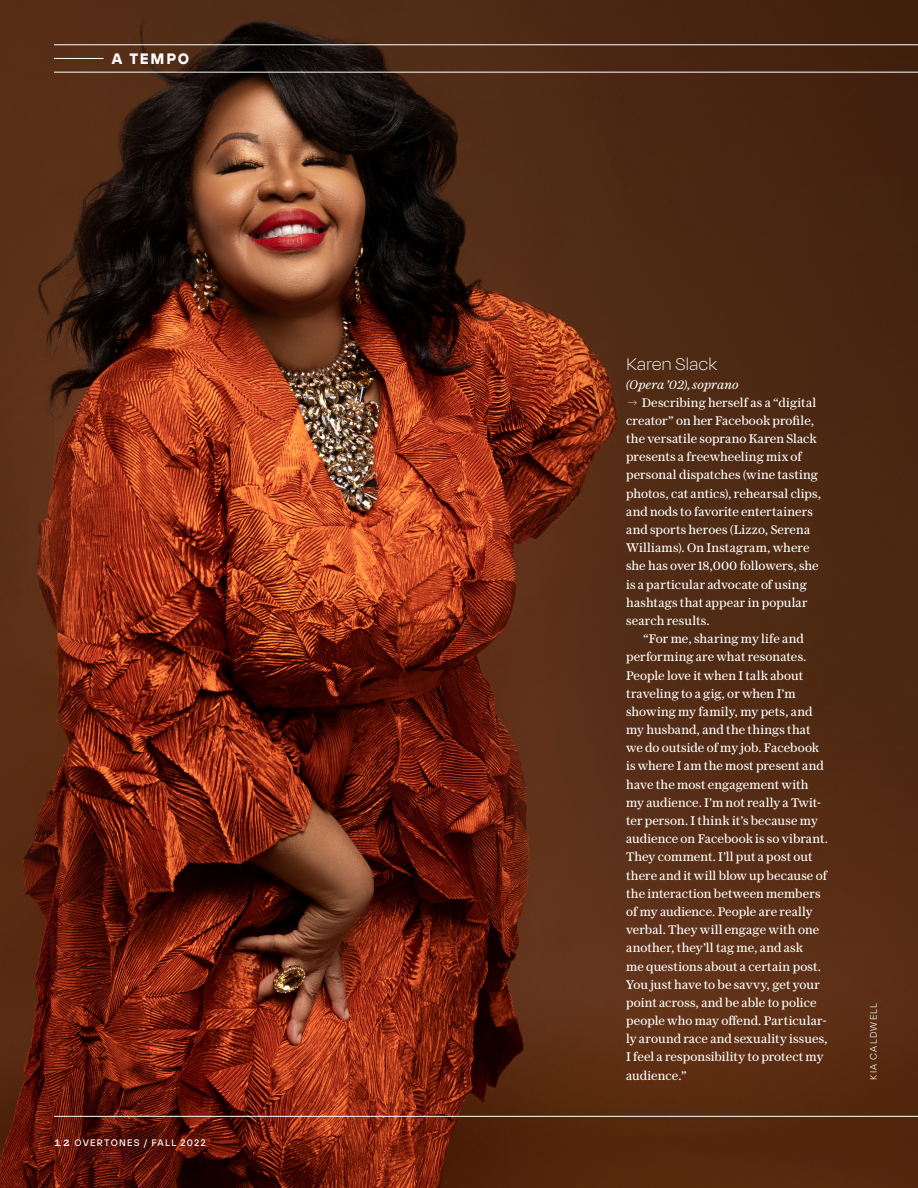
<style>
.page{position:relative;width:918px;height:1188px;background:#fff}
.page>*{position:absolute;margin:0;border:0;box-sizing:border-box;transform-origin:0 0}
.Body_Copy{font:100 19.5px "Degular";letter-spacing:-.01em;color:#fff}
.t1{font:700 15px "TT Hoves";letter-spacing:.115em;color:#fff}
.Body_Copy-2{font:12.3px/18.1px "Austin News Text";letter-spacing:.005em;color:#fff}
.Body_Copy-3{font:italic 12.3px "Austin News Text";letter-spacing:.01em;color:#fff}
.Body_Copy-4{font:700 11.25px "Pitch";color:#fff}
.t2{font:500 9.3px "TT Hoves";letter-spacing:.125em;color:#fff}
.t3{font:300 9.3px "TT Hoves";letter-spacing:.125em;color:#fff}
.s1{font-family:"TT Hoves";font-weight:100}
</style>
<div class="page">
<img style="left:0;top:0;width:918px;height:1188px">
<hr style="left:54px;top:1116px;width:864px;height:1px;background:#fff">
<hr style="left:54px;top:58px;width:50px;height:1px;background:#fff">
<hr style="left:54px;top:44px;width:864px;height:1px;background:#fff">
<hr style="left:54px;top:72px;width:864px;height:1px;background:#fff">
<p class="t1" style="left:112px;top:49px;width:79px">A TEMPO</p>
<p class="Body_Copy-4" style="left:54px;top:1135px;width:18px">12</p>
<p class="t2" style="left:75px;top:1137px;width:133px">OVERTONES / FALL 2022</p>
<p class="Body_Copy" style="left:626px;top:353px;width:93px">Karen Slack</p>
<p class="Body_Copy-3" style="left:626px;top:375px;width:114px">(Opera ’02), soprano</p>
<p class="Body_Copy-2" style="left:626px;top:393px;width:197px"><span class="s1">→</span> Describing herself as a “digital creator” on her Facebook profile, the versatile soprano Karen Slack presents a freewheeling mix of personal dispatches (wine tasting photos, cat antics), rehearsal clips, and nods to favorite entertainers and sports heroes (Lizzo, Serena<br>Williams). On Instagram, where she has over 18,000 followers, she is a particular advocate of using hashtags that appear in popular search results.</p>
<p class="Body_Copy-2" style="left:626px;top:629px;width:203px;text-indent:17px">“For me, sharing my life and performing are what resonates.<br>People love it when I talk about traveling to a gig, or when I’m showing my family, my pets, and my husband, and the things that we do outside of my job. Facebook is where I am the most present and have the most engagement with my audience. I’m not really a Twit&shy;ter person. I think it’s because my audience on Facebook is so vibrant.<br>They comment. I’ll put a post out there and it will blow up because of the interaction between members of my audience. People are really verbal. They will engage with one another, they’ll tag me, and ask<br>me questions about a certain post.<br>You just have to be savvy, get your point across, and be able to police people who may offend. Particular&shy;ly around race and sexuality issues,<br>I feel a responsibility to protect my audience.”</p>
<p class="t3" style="left:868px;top:1080px;width:78px;rotate:-90deg">KIA CALDWELL</p>
</div>
